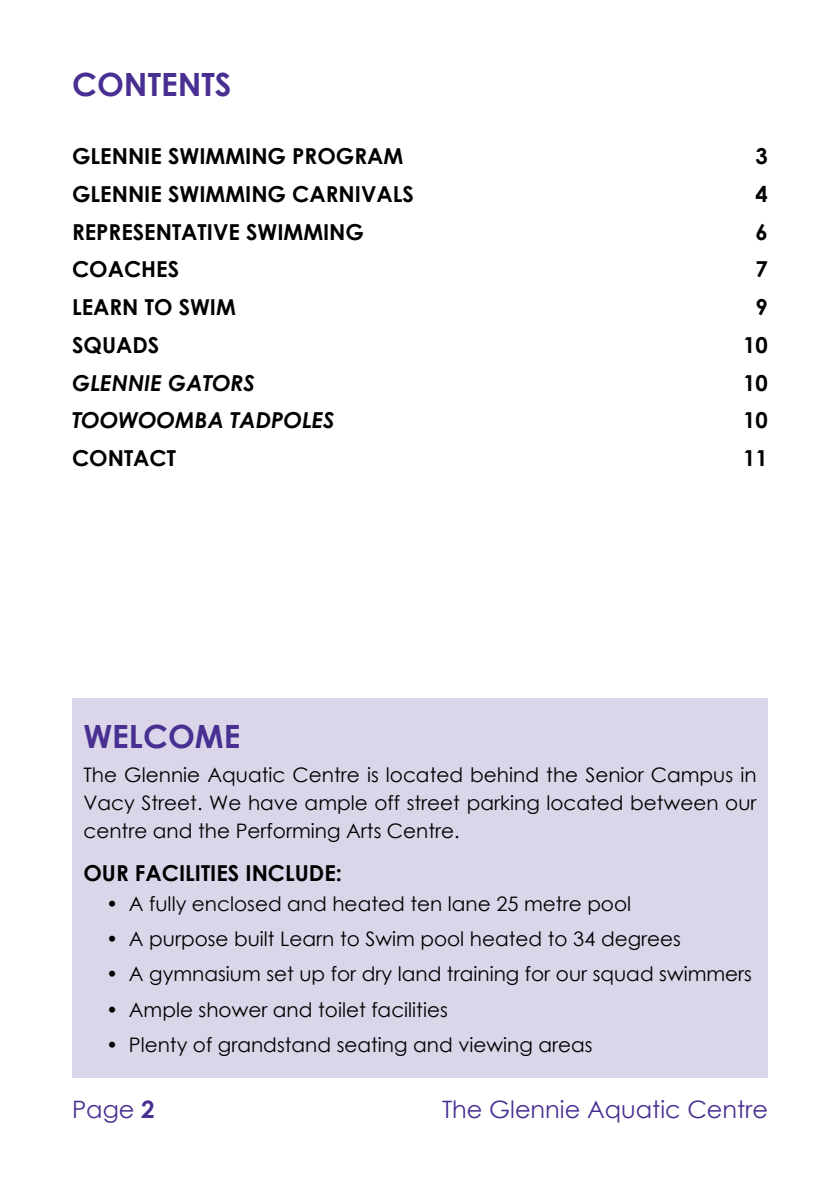
<style>
.page{position:relative;width:840px;height:1191px;background:#fff}
.page>*{position:absolute;margin:0;border:0;box-sizing:border-box;transform-origin:0 0}
.t1{font:700 32px "Century Gothic";color:#492f92}
.t2{font:24px "Century Gothic";color:#492f92}
.t3{font:700 22px "Century Gothic";color:#000}
.t4{font:italic 700 22px "Century Gothic";color:#000}
.t5{font:20px/28px "Century Gothic";color:#000;text-align:justify}
.s1{font-weight:700}
</style>
<div class="page">
<div style="left:72px;top:698px;width:695px;height:379px;background:#dbd5e9"></div>
<h1 class="t1" style="left:72px;top:60px;width:161px">CONTENTS</h1>
<p class="t3" style="left:72px;top:139px;width:332px">GLENNIE SWIMMING PROGRAM</p>
<p class="t3" style="left:755px;top:139px;width:14px">3</p>
<p class="t3" style="left:72px;top:177px;width:343px">GLENNIE SWIMMING CARNIVALS</p>
<p class="t3" style="left:755px;top:177px;width:14px">4</p>
<p class="t3" style="left:72px;top:215px;width:293px">REPRESENTATIVE SWIMMING</p>
<p class="t3" style="left:755px;top:215px;width:14px">6</p>
<p class="t3" style="left:72px;top:253px;width:108px">COACHES</p>
<p class="t3" style="left:755px;top:253px;width:14px">7</p>
<p class="t3" style="left:72px;top:290px;width:165px">LEARN TO SWIM</p>
<p class="t3" style="left:755px;top:290px;width:14px">9</p>
<p class="t3" style="left:72px;top:328px;width:89px">SQUADS</p>
<p class="t3" style="left:742px;top:328px;width:26px">10</p>
<p class="t4" style="left:72px;top:366px;width:184px">GLENNIE GATORS</p>
<p class="t3" style="left:742px;top:366px;width:26px">10</p>
<p class="t4" style="left:72px;top:403px;width:264px">TOOWOOMBA TADPOLES</p>
<p class="t3" style="left:742px;top:403px;width:26px">10</p>
<p class="t3" style="left:72px;top:441px;width:105px">CONTACT</p>
<p class="t3" style="left:742px;top:441px;width:26px">11</p>
<h1 class="t1" style="left:83px;top:712px;width:158px">WELCOME</h1>
<p class="t5" style="left:83px;top:760px;width:674px">The Glennie Aquatic Centre is located behind the Senior Campus in Vacy Street. We have ample off street parking located between our centre and the Performing Arts Centre.</p>
<p class="t3" style="left:83px;top:856px;width:260px">OUR FACILITIES INCLUDE:</p>
<p class="t5" style="left:106px;top:889px;width:526px">• A fully enclosed and heated ten lane 25 metre pool</p>
<p class="t5" style="left:106px;top:924px;width:576px">• A purpose built Learn to Swim pool heated to 34 degrees</p>
<p class="t5" style="left:106px;top:960px;width:647px">• A gymnasium set up for dry land training for our squad swimmers</p>
<p class="t5" style="left:106px;top:995px;width:343px">• Ample shower and toilet facilities</p>
<p class="t5" style="left:106px;top:1030px;width:487px">• Plenty of grandstand seating and viewing areas</p>
<p class="t2" style="left:72px;top:1092px;width:84px">Page <span class="s1">2</span></p>
<p class="t2" style="left:442px;top:1092px;width:327px">The Glennie Aquatic Centre</p>
</div>
